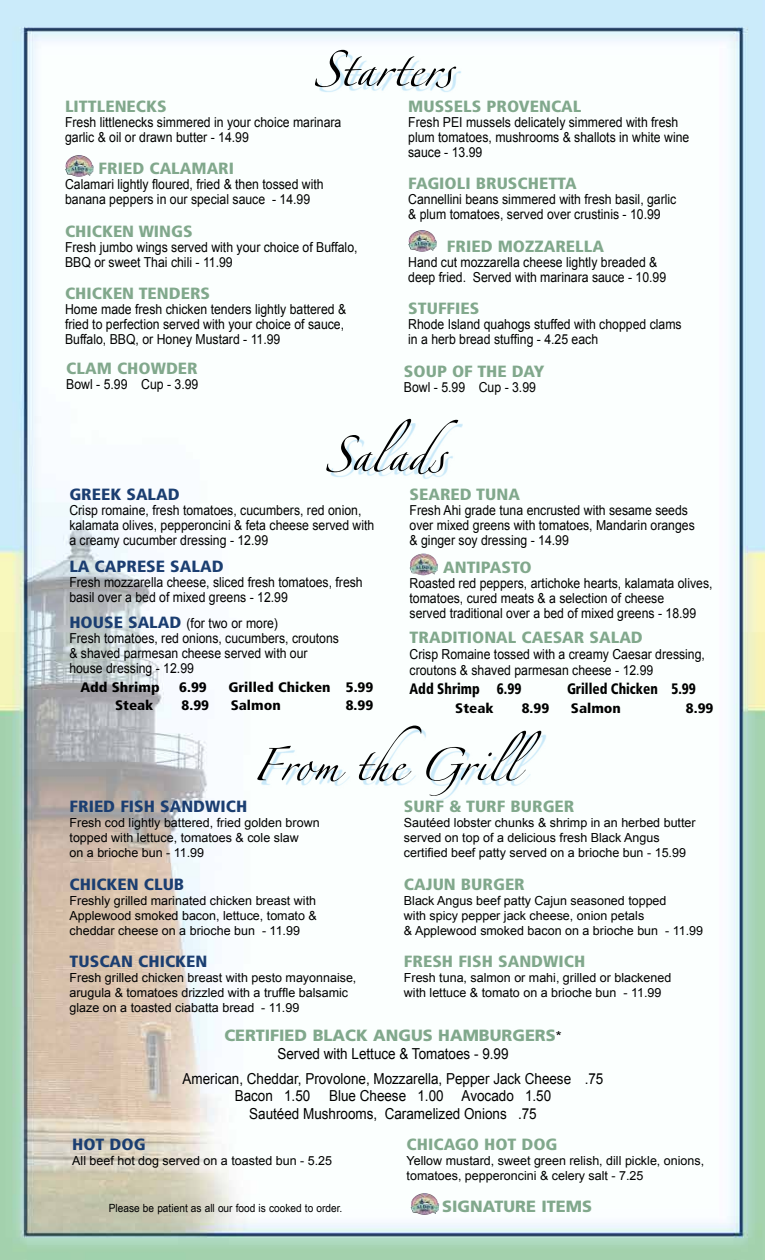
<style>
.page{position:relative;width:765px;height:1260px;background:#fff}
.page>*{position:absolute;margin:0;border:0;box-sizing:border-box;transform-origin:0 0}
.t1{font:78.5px "Linotype Zapfino One";color:#000}
.t2{font:74.25px "Linotype Zapfino One";color:#000}
.t3{font:900 condensed 16.25px "Frutiger LT Std";color:#81a88c;scale:1.1 1}
.t4{font:900 condensed 16.25px "Frutiger LT Std";color:#1b3e71;scale:1.1 1}
.t5{font:900 16.25px "Frutiger LT Std";color:#81a88c}
.t6{font:15.12px/25px "Arial";color:#000;text-align:center;scale:.89 1}
.t7{font:900 condensed 15.12px "Frutiger LT Std";color:#000;scale:.89 1}
.t8{font:13.75px/15px "Arial";color:#000;scale:.89 1}
.t9{font:900 condensed 13.75px "Frutiger LT Std";color:#000;scale:1.1 1}
.t10{font:12.5px/15px "Arial";color:#000}
.t11{font:11.25px "Arial Narrow";color:#000;scale:1.1 1}
.s1{font-family:"Frutiger LT Std";font-weight:900;font-stretch:condensed;font-size:16.25px;color:#1b3e71}
.s2{font-family:"Arial";font-weight:400;font-size:13.75px;color:#000}
</style>
<div class="page">
<img style="left:0;top:0;width:765px;height:1260px">
<svg style="left:319px;top:54px;width:142px;height:38px"></svg>
<svg style="left:330px;top:423px;width:133px;height:56px"></svg>
<img style="left:411px;top:1193px;width:28px;height:22px">
<img style="left:65px;top:155px;width:29px;height:22px">
<img style="left:408px;top:230px;width:29px;height:22px">
<img style="left:410px;top:554px;width:28px;height:21px">
<svg style="left:261px;top:729px;width:286px;height:71px"></svg>
<h1 class="t1" style="left:313px;top:13px;width:139px">Starters</h1>
<p class="t3" style="left:65px;top:96px;width:94px">LITTLENECKS</p>
<p class="t8" style="left:65px;top:115px;width:312px">Fresh littlenecks simmered in your choice marinara garlic &amp; oil or drawn butter - 14.99</p>
<p class="t3" style="left:99px;top:159px;width:125px">FRIED CALAMARI</p>
<p class="t8" style="left:65px;top:177px;width:292px">Calamari lightly floured, fried &amp; then tossed with banana peppers in our special sauce - 14.99</p>
<p class="t3" style="left:65px;top:221px;width:118px">CHICKEN WINGS</p>
<p class="t8" style="left:65px;top:240px;width:330px">Fresh jumbo wings served with your choice of Buffalo,<br>BBQ or sweet Thai chili - 11.99</p>
<p class="t3" style="left:65px;top:284px;width:133px">CHICKEN TENDERS</p>
<p class="t8" style="left:65px;top:302px;width:317px">Home made fresh chicken tenders lightly battered &amp; fried to perfection served with your choice of sauce,<br>Buffalo, BBQ, or Honey Mustard - 11.99</p>
<p class="t3" style="left:66px;top:358px;width:121px">CLAM CHOWDER</p>
<p class="t8" style="left:66px;top:377px;width:150px">Bowl - 5.99 Cup - 3.99</p>
<p class="t3" style="left:408px;top:96px;width:159px">MUSSELS PROVENCAL</p>
<p class="t8" style="left:408px;top:115px;width:317px">Fresh PEI mussels delicately simmered with fresh plum tomatoes, mushrooms &amp; shallots in white wine sauce - 13.99</p>
<p class="t3" style="left:408px;top:174px;width:155px">FAGIOLI BRUSCHETTA</p>
<p class="t8" style="left:408px;top:192px;width:303px">Cannellini beans simmered with fresh basil, garlic &amp; plum tomatoes, served over crustinis - 10.99</p>
<p class="t3" style="left:447px;top:236px;width:144px">FRIED MOZZARELLA</p>
<p class="t8" style="left:408px;top:255px;width:291px">Hand cut mozzarella cheese lightly breaded &amp; deep fried. Served with marinara sauce - 10.99</p>
<p class="t3" style="left:408px;top:299px;width:66px">STUFFIES</p>
<p class="t8" style="left:408px;top:317px;width:309px">Rhode Island quahogs stuffed with chopped clams in a herb bread stuffing - 4.25 each</p>
<p class="t3" style="left:404px;top:361px;width:129px">SOUP OF THE DAY</p>
<p class="t8" style="left:404px;top:379px;width:150px">Bowl - 5.99 Cup - 3.99</p>
<h1 class="t1" style="left:324px;top:398px;width:120px">Salads</h1>
<p class="t4" style="left:69px;top:485px;width:102px">GREEK SALAD</p>
<p class="t8" style="left:69px;top:503px;width:344px">Crisp romaine, fresh tomatoes, cucumbers, red onion, kalamata olives, pepperoncini &amp; feta cheese served with a creamy cucumber dressing - 12.99</p>
<p class="t4" style="left:69px;top:556px;width:142px">LA CAPRESE SALAD</p>
<p class="t8" style="left:69px;top:574px;width:331px">Fresh mozzarella cheese, sliced fresh tomatoes, fresh basil over a bed of mixed greens - 12.99</p>
<p class="t8" style="left:69px;top:616px;width:304px"><span class="s1">HOUSE SALAD</span> (for two or more)<br>Fresh tomatoes, red onions, cucumbers, croutons &amp; shaved parmesan cheese served with our house dressing - 12.99</p>
<p class="t9" style="left:80px;top:678px;width:74px">Add Shrimp</p>
<p class="t9" style="left:179px;top:678px;width:27px">6.99</p>
<p class="t9" style="left:228px;top:678px;width:133px">Grilled Chicken 5.99</p>
<p class="t9" style="left:115px;top:697px;width:36px">Steak</p>
<p class="t9" style="left:182px;top:697px;width:27px">8.99</p>
<p class="t9" style="left:231px;top:697px;width:47px">Salmon</p>
<p class="t9" style="left:346px;top:697px;width:27px">8.99</p>
<p class="t3" style="left:410px;top:485px;width:102px">SEARED TUNA</p>
<p class="t8" style="left:410px;top:503px;width:322px">Fresh Ahi grade tuna encrusted with sesame seeds over mixed greens with tomatoes, Mandarin oranges &amp; ginger soy dressing - 14.99</p>
<p class="t3" style="left:443px;top:557px;width:82px">ANTIPASTO</p>
<p class="t8" style="left:410px;top:576px;width:342px">Roasted red peppers, artichoke hearts, kalamata olives, tomatoes, cured meats &amp; a selection of cheese<br>served traditional over a bed of mixed greens - 18.99</p>
<p class="t3" style="left:410px;top:627px;width:214px">TRADITIONAL CAESAR SALAD</p>
<p class="t8" style="left:410px;top:646px;width:333px;line-height:16.2px">Crisp Romaine tossed with a creamy Caesar dressing, croutons &amp; shaved parmesan cheese - 12.99</p>
<p class="t7" style="left:410px;top:680px;width:127px">Add Shrimp 6.99</p>
<p class="t7" style="left:567px;top:680px;width:146px">Grilled Chicken 5.99</p>
<p class="t9" style="left:455px;top:700px;width:36px">Steak</p>
<p class="t9" style="left:522px;top:700px;width:27px">8.99</p>
<p class="t9" style="left:571px;top:700px;width:47px">Salmon</p>
<p class="t9" style="left:686px;top:700px;width:27px">8.99</p>
<h2 class="t2" style="left:253px;top:711px;width:267px">From the Grill</h2>
<p class="t4" style="left:70px;top:797px;width:163px">FRIED FISH SANDWICH</p>
<p class="t10" style="left:70px;top:815px;width:252px">Fresh cod lightly battered, fried golden brown topped with lettuce, tomatoes &amp; cole slaw<br>on a brioche bun - 11.99</p>
<p class="t4" style="left:70px;top:874px;width:106px">CHICKEN CLUB</p>
<p class="t10" style="left:70px;top:893px;width:249px;text-align:justify">Freshly grilled marinated chicken breast with Applewood smoked bacon, lettuce, tomato &amp; cheddar cheese on a brioche bun - 11.99</p>
<p class="t4" style="left:70px;top:952px;width:127px">TUSCAN CHICKEN</p>
<p class="t10" style="left:70px;top:970px;width:288px">Fresh grilled chicken breast with pesto mayonnaise, arugula &amp; tomatoes drizzled with a truffle balsamic glaze on a toasted ciabatta bread - 11.99</p>
<p class="t3" style="left:404px;top:797px;width:157px">SURF &amp; TURF BURGER</p>
<p class="t10" style="left:404px;top:815px;width:293px">Sautéed lobster chunks &amp; shrimp in an herbed butter served on top of a delicious fresh Black Angus certified beef patty served on a brioche bun - 15.99</p>
<p class="t3" style="left:404px;top:874px;width:112px">CAJUN BURGER</p>
<p class="t10" style="left:404px;top:893px;width:301px">Black Angus beef patty Cajun seasoned topped<br>with spicy pepper jack cheese, onion petals<br>&amp; Applewood smoked bacon on a brioche bun - 11.99</p>
<p class="t3" style="left:404px;top:952px;width:166px">FRESH FISH SANDWICH</p>
<p class="t10" style="left:404px;top:970px;width:269px">Fresh tuna, salmon or mahi, grilled or blackened with lettuce &amp; tomato on a brioche bun - 11.99</p>
<p class="t5" style="left:224px;top:1026px;width:339px">CERTIFIED BLACK ANGUS HAMBURGERS<span class="s2">*</span></p>
<p class="t6" style="left:183px;top:1041px;width:474px">Served with Lettuce &amp; Tomatoes - 9.99<br>American, Cheddar, Provolone, Mozzarella, Pepper Jack Cheese .75</p>
<p class="t6" style="left:235px;top:1087px;width:357px;line-height:17.5px">Bacon 1.50 Blue Cheese 1.00 Avocado 1.50<br>Sautéed Mushrooms, Caramelized Onions .75</p>
<p class="t4" style="left:72px;top:1135px;width:68px">HOT DOG</p>
<p class="t10" style="left:72px;top:1153px;width:261px">All beef hot dog served on a toasted bun - 5.25</p>
<p class="t3" style="left:407px;top:1135px;width:139px">CHICAGO HOT DOG</p>
<p class="t10" style="left:407px;top:1153px;width:299px">Yellow mustard, sweet green relish, dill pickle, onions, tomatoes, pepperoncini &amp; celery salt - 7.25</p>
<p class="t11" style="left:109px;top:1200px;width:214px">Please be patient as all our food is cooked to order.</p>
<p class="t5" style="left:442px;top:1197px;width:151px">SIGNATURE ITEMS</p>
</div>
